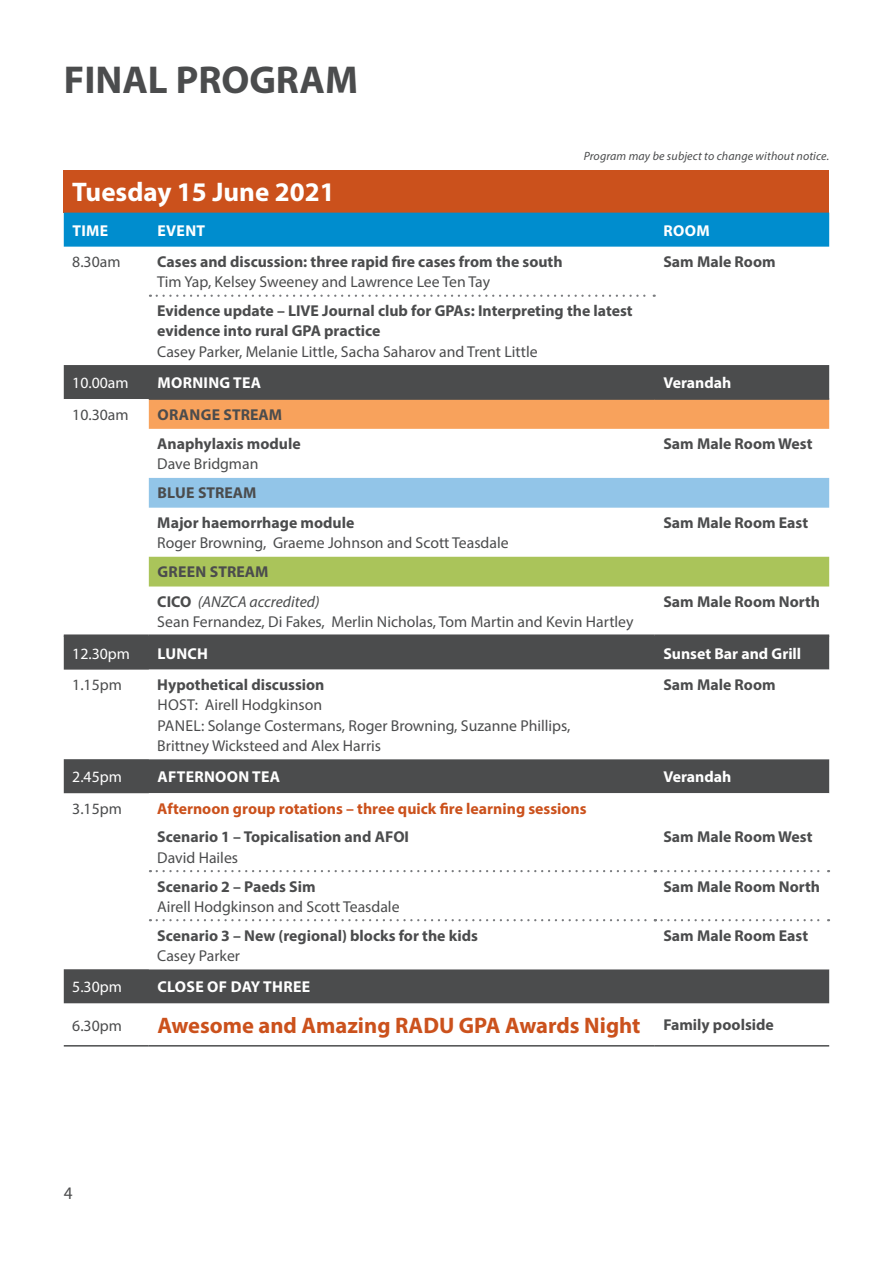
<style>
.page{position:relative;width:893px;height:1263px;background:#fff}
.page>*{position:absolute;margin:0;border:0;box-sizing:border-box;transform-origin:0 0}
.t1{font:700 39px "Myriad Pro";color:#4b4c4d}
.t2{font:700 27px "Myriad Pro";color:#fff}
.t3{font:700 22.5px "Myriad Pro";color:#cb511c}
.t4{font:18px "Source Sans Pro";color:#4b4c4d}
.t5{font:700 15.75px/20.2px "Myriad Pro";color:#4b4c4d}
.t6{font:15.75px/20.2px "Myriad Pro";color:#4b4c4d}
.t7{font:700 15.75px "Myriad Pro";letter-spacing:.02em;color:#fff}
.t8{font:700 15.75px "Myriad Pro";color:#cb511c}
.t9{font:700 15.75px "Myriad Pro";color:#fff}
.t10{font:italic 15.75px/29.7px "Myriad Pro";color:#4b4c4d}
.t11{font:15.75px "Myriad Pro";color:#fff}
.t12{font:italic 12px "Myriad Pro";letter-spacing:.01em;color:#4b4c4d}
.s1{font-weight:700;font-style:normal}
.s2{font-size:15.75px;color:#4b4c4d}
</style>
<div class="page">
<div style="left:64px;top:170px;width:765px;height:43px;background:#cb511c"></div>
<div style="left:64px;top:213px;width:765px;height:34px;background:#008dce"></div>
<div style="left:64px;top:365px;width:765px;height:638px;background:#4b4c4d"></div>
<svg style="left:64px;top:399px;width:765px;height:570px"></svg>
<div style="left:149px;top:400px;width:680px;height:29px;background:#f8a25c"></div>
<div style="left:149px;top:478px;width:680px;height:30px;background:#92c5e8"></div>
<div style="left:149px;top:557px;width:680px;height:29px;background:#aac45a"></div>
<hr style="left:150px;top:919px;width:505px;height:2px;background:#fff">
<hr style="left:150px;top:870px;width:505px;height:2px;background:#fff">
<hr style="left:149px;top:398px;width:506px;height:2px;background:#4b4c4d">
<hr style="left:655px;top:398px;width:174px;height:2px;background:#4b4c4d">
<svg style="left:157px;top:295px;width:498px;height:2px"></svg>
<hr style="left:64px;top:1045px;width:85px;height:1px;background:#4b4c4d">
<hr style="left:149px;top:1045px;width:506px;height:1px;background:#4b4c4d">
<hr style="left:655px;top:1045px;width:174px;height:1px;background:#4b4c4d">
<hr style="left:64px;top:634px;width:85px;height:3px;background:#4b4c4d">
<hr style="left:149px;top:634px;width:506px;height:3px;background:#4b4c4d">
<hr style="left:655px;top:634px;width:174px;height:3px;background:#4b4c4d">
<svg style="left:157px;top:919px;width:672px;height:2px"></svg>
<svg style="left:157px;top:870px;width:672px;height:2px"></svg>
<h1 class="t1" style="left:64px;top:54px;width:296px">FINAL PROGRAM</h1>
<p class="t12" style="left:584px;top:149px;width:247px">Program may be subject to change without notice.</p>
<h2 class="t2" style="left:72px;top:175px;width:264px">Tuesday 15 June 2021</h2>
<p class="t7" style="left:72px;top:220px;width:37px">TIME</p>
<p class="t7" style="left:157px;top:220px;width:49px">EVENT</p>
<p class="t7" style="left:663px;top:220px;width:48px">ROOM</p>
<p class="t6" style="left:72px;top:251px;width:50px">8.30am</p>
<p class="t5" style="left:157px;top:251px;width:407px">Cases and discussion: three rapid fire cases from the south</p>
<p class="t6" style="left:157px;top:272px;width:334px">Tim Yap, Kelsey Sweeney and Lawrence Lee Ten Tay</p>
<p class="t5" style="left:663px;top:251px;width:114px">Sam Male Room</p>
<p class="t5" style="left:157px;top:300px;width:477px">Evidence update – LIVE Journal club for GPAs: Interpreting the latest evidence into rural GPA practice</p>
<p class="t6" style="left:157px;top:341px;width:382px">Casey Parker, Melanie Little, Sacha Saharov and Trent Little</p>
<p class="t11" style="left:72px;top:373px;width:58px">10.00am</p>
<p class="t7" style="left:157px;top:372px;width:105px">MORNING TEA</p>
<p class="t9" style="left:663px;top:372px;width:69px">Verandah</p>
<p class="t6" style="left:72px;top:404px;width:58px">10.30am</p>
<p class="t5" style="left:157px;top:399px;width:145px;line-height:29.2px">ORANGE STREAM<br>Anaphylaxis module</p>
<p class="t6" style="left:157px;top:454px;width:103px">Dave Bridgman</p>
<p class="t5" style="left:663px;top:433px;width:151px">Sam Male Room West</p>
<p class="t5" style="left:157px;top:478px;width:199px;line-height:29.7px">BLUE STREAM<br>Major haemorrhage module</p>
<p class="t6" style="left:157px;top:533px;width:353px">Roger Browning, Graeme Johnson and Scott Teasdale</p>
<p class="t10" style="left:157px;top:557px;width:164px"><span class="s1">GREEN STREAM<br>CICO</span> (ANZCA accredited)</p>
<p class="t6" style="left:157px;top:611px;width:478px">Sean Fernandez, Di Fakes, Merlin Nicholas, Tom Martin and Kevin Hartley</p>
<p class="t5" style="left:663px;top:512px;width:146px">Sam Male Room East</p>
<p class="t5" style="left:663px;top:591px;width:158px">Sam Male Room North</p>
<p class="t11" style="left:72px;top:644px;width:59px">12.30pm</p>
<p class="t7" style="left:157px;top:643px;width:52px">LUNCH</p>
<p class="t9" style="left:663px;top:643px;width:139px">Sunset Bar and Grill</p>
<p class="t6" style="left:72px;top:674px;width:51px">1.15pm</p>
<p class="t5" style="left:157px;top:674px;width:169px">Hypothetical discussion</p>
<p class="t6" style="left:157px;top:695px;width:415px">HOST: Airell Hodgkinson<br>PANEL: Solange Costermans, Roger Browning, Suzanne Phillips,<br>Brittney Wicksteed and Alex Harris</p>
<p class="t5" style="left:663px;top:674px;width:114px">Sam Male Room</p>
<p class="t11" style="left:72px;top:767px;width:51px">2.45pm</p>
<p class="t7" style="left:157px;top:767px;width:124px">AFTERNOON TEA</p>
<p class="t9" style="left:663px;top:767px;width:69px">Verandah</p>
<p class="t6" style="left:72px;top:798px;width:51px">3.15pm</p>
<p class="t8" style="left:157px;top:798px;width:431px">Afternoon group rotations – three quick fire learning sessions</p>
<p class="t5" style="left:157px;top:826px;width:253px">Scenario 1 – Topicalisation and AFOI</p>
<p class="t6" style="left:157px;top:847px;width:82px">David Hailes</p>
<p class="t5" style="left:663px;top:826px;width:151px">Sam Male Room West</p>
<p class="t5" style="left:157px;top:875px;width:160px">Scenario 2 – Paeds Sim</p>
<p class="t6" style="left:157px;top:896px;width:244px">Airell Hodgkinson and Scott Teasdale</p>
<p class="t5" style="left:157px;top:925px;width:322px">Scenario 3 – New (regional) blocks for the kids</p>
<p class="t6" style="left:157px;top:945px;width:84px">Casey Parker</p>
<p class="t5" style="left:663px;top:875px;width:158px">Sam Male Room North</p>
<p class="t5" style="left:663px;top:925px;width:146px">Sam Male Room East</p>
<p class="t11" style="left:72px;top:977px;width:51px">5.30pm</p>
<p class="t7" style="left:157px;top:977px;width:154px">CLOSE OF DAY THREE</p>
<p class="t6" style="left:72px;top:1015px;width:51px">6.30pm</p>
<h3 class="t3" style="left:157px;top:1011px;width:618px">Awesome and Amazing RADU GPA Awards Night <span class="s2">Family poolside</span></h3>
<p class="t4" style="left:64px;top:1182px;width:10px">4</p>
</div>
